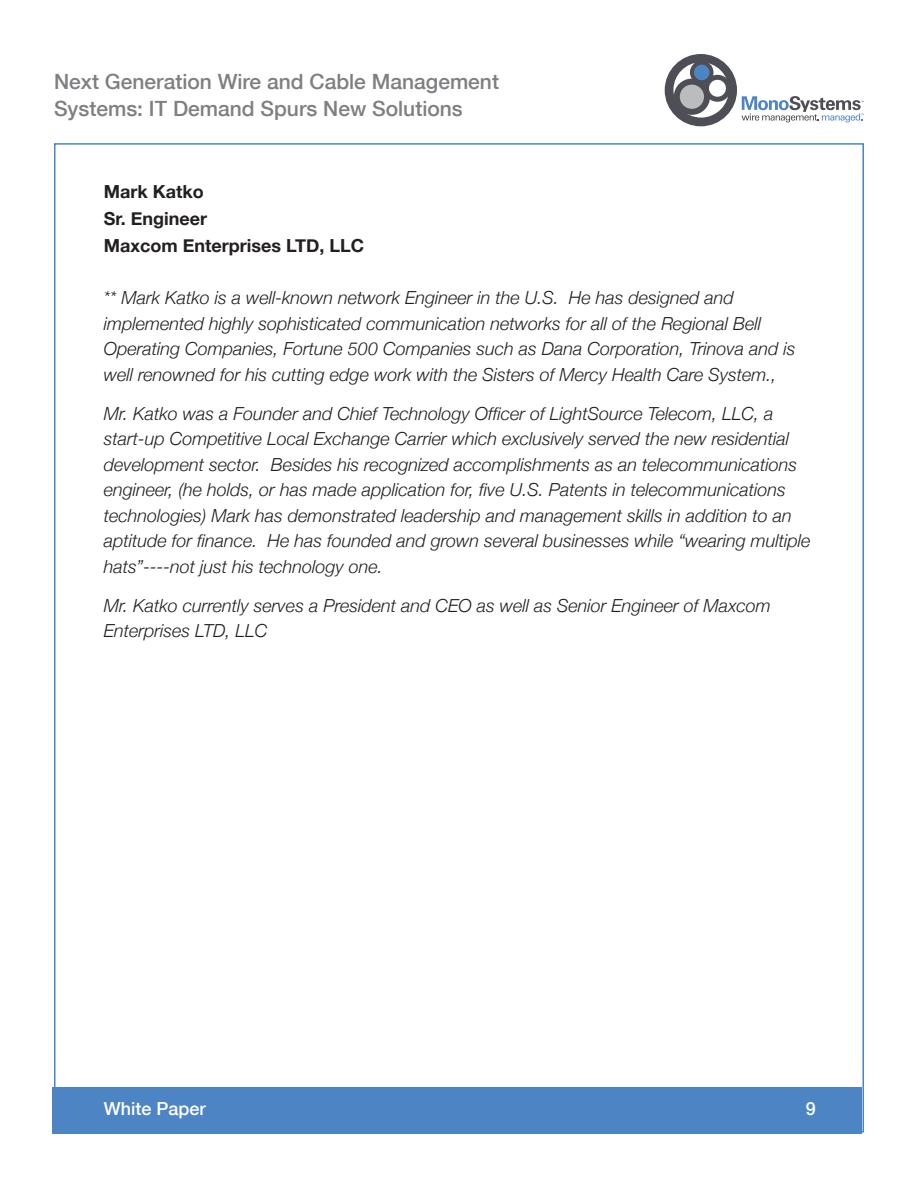
<style>
.page{position:relative;width:918px;height:1188px;background:#fff}
.page>*{position:absolute;margin:0;border:0;box-sizing:border-box;transform-origin:0 0}
.t1{font:500 21px/27px "Helvetica Neue";color:#7d7f82}
.Text{font:italic 300 18px/25.5px "Helvetica Neue";color:#231f20}
.t2{font:700 18px "Helvetica Neue";color:#231f20}
.t3{font:500 18px "Helvetica Neue";color:#fff}
</style>
<div class="page">
<div style="left:52px;top:1088px;width:810px;height:46px;background:#4d84c4"></div>
<div style="left:665px;top:54px;width:72px;height:72px;background:#4e4e56;border-radius:50%"></div>
<svg style="left:673px;top:62px;width:56px;height:56px"></svg>
<div style="left:692px;top:63px;width:19px;height:19px;background:#4d84c4;border-radius:50%"></div>
<div style="left:690px;top:61px;width:23px;height:23px;border:4px solid #4e4e56;border-radius:50%"></div>
<div style="left:677px;top:82px;width:30px;height:30px;background:#babdbe;border-radius:50%"></div>
<div style="left:674px;top:79px;width:36px;height:36px;border:6px solid #4e4e56;border-radius:50%"></div>
<div style="left:706px;top:77px;width:22px;height:22px;background:#fff;border-radius:50%"></div>
<div style="left:704px;top:75px;width:27px;height:27px;border:5px solid #4e4e56;border-radius:50%"></div>
<svg style="left:742px;top:96px;width:122px;height:26px"></svg>
<p class="t1" style="left:54px;top:68px;width:447px">Next Generation Wire and Cable Management<br>Systems: IT Demand Spurs New Solutions</p>
<p class="t2" style="left:104px;top:180px;width:101px">Mark Katko</p>
<p class="t2" style="left:104px;top:207px;width:105px">Sr. Engineer</p>
<p class="t2" style="left:104px;top:234px;width:262px">Maxcom Enterprises LTD, LLC</p>
<p class="Text" style="left:104px;top:285px;width:693px">** Mark Katko is a well-known network Engineer in the U.S. He has designed and implemented highly sophisticated communication networks for all of the Regional Bell Operating Companies, Fortune 500 Companies such as Dana Corporation, Trinova and is well renowned for his cutting edge work with the Sisters of Mercy Health Care System.,</p>
<p class="Text" style="left:104px;top:401px;width:708px">Mr. Katko was a Founder and Chief Technology Officer of LightSource Telecom, LLC, a start-up Competitive Local Exchange Carrier which exclusively served the new residential development sector. Besides his recognized accomplishments as an telecommunications engineer, (he holds, or has made application for, five U.S. Patents in telecommunications technologies) Mark has demonstrated leadership and management skills in addition to an aptitude for finance. He has founded and grown several businesses while “wearing multiple hats”----not just his technology one.</p>
<p class="Text" style="left:104px;top:593px;width:668px">Mr. Katko currently serves a President and CEO as well as Senior Engineer of Maxcom<br>Enterprises LTD, LLC</p>
<p class="t3" style="left:104px;top:1098px;width:104px">White Paper</p>
<p class="t3" style="left:806px;top:1098px;width:12px">9</p>
</div>
